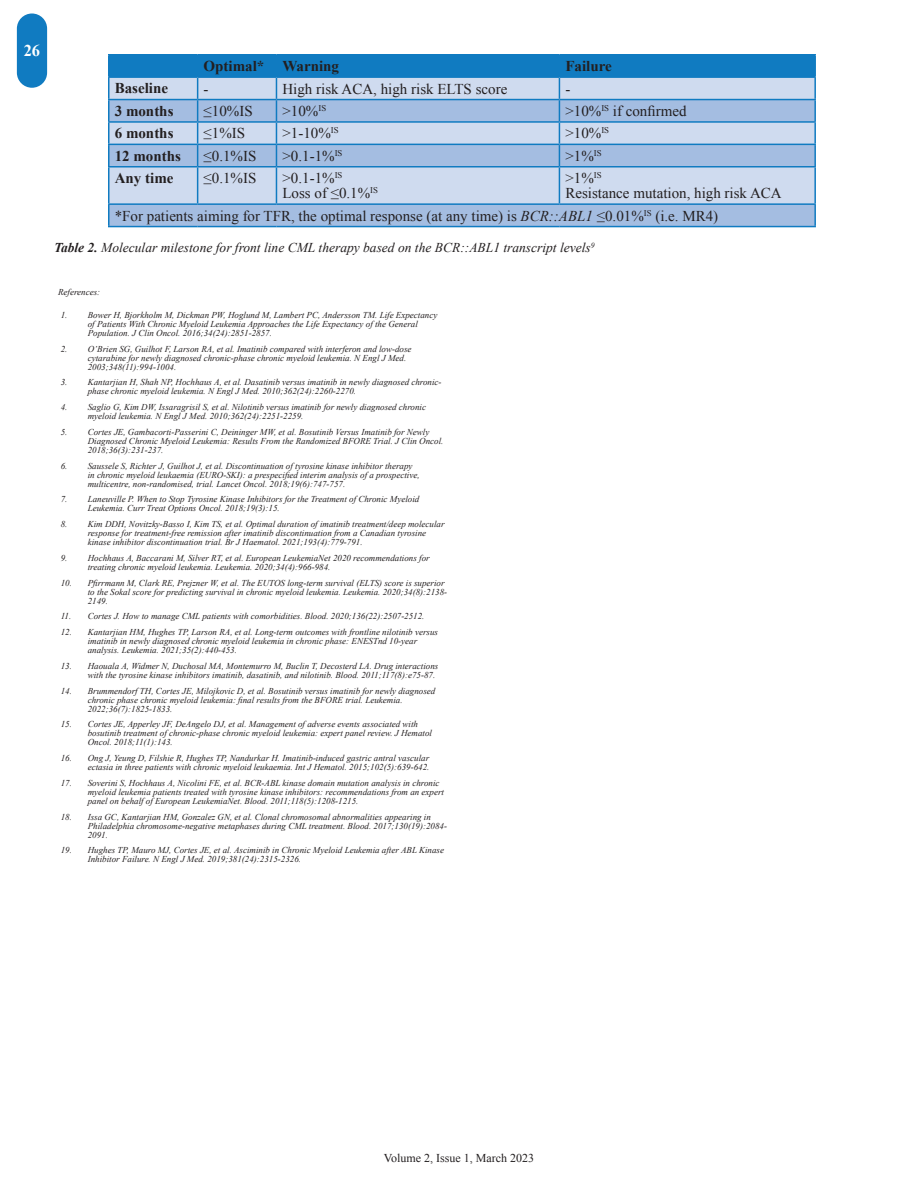
<style>
.page{position:relative;width:918px;height:1188px;background:#fff}
.page>*{position:absolute;margin:0;border:0;box-sizing:border-box;transform-origin:0 0}
.t1{font:700 16.5px "Times New Roman";color:#fff}
.t2{font:15px "Times New Roman";color:#231f20}
.t3{font:700 15px "Times New Roman";color:#231f20}
.t4{font:italic 13.5px "Times New Roman";color:#231f20}
.t5{font:12px "Times New Roman";color:#231f20}
.text{font:italic 9px/9px "Times New Roman";color:#231f20}
.s1{font-style:italic}
.s2{font-weight:700}
</style>
<div class="page">
<div style="left:17px;top:14px;width:30px;height:74px;background:#107bc1;border-radius:15px"></div>
<svg style="left:110px;top:168px;width:704px;height:58px;background:#becfe9"></svg>
<hr style="left:108px;top:205px;width:2px;height:21px;background:#107bc1">
<hr style="left:814px;top:205px;width:2px;height:21px;background:#107bc1">
<hr style="left:108px;top:226px;width:90px;height:1px;background:#107bc1">
<hr style="left:198px;top:226px;width:78px;height:1px;background:#107bc1">
<hr style="left:276px;top:226px;width:283px;height:1px;background:#107bc1">
<hr style="left:559px;top:226px;width:257px;height:1px;background:#107bc1">
<hr style="left:108px;top:54px;width:90px;height:2px;background:#107bc1">
<hr style="left:108px;top:55px;width:2px;height:21px;background:#107bc1">
<hr style="left:198px;top:54px;width:78px;height:2px;background:#107bc1">
<hr style="left:276px;top:54px;width:283px;height:2px;background:#107bc1">
<hr style="left:559px;top:54px;width:257px;height:2px;background:#107bc1">
<hr style="left:814px;top:55px;width:2px;height:21px;background:#107bc1">
<hr style="left:108px;top:76px;width:90px;height:2px;background:#107bc1">
<hr style="left:108px;top:78px;width:2px;height:21px;background:#107bc1">
<hr style="left:559px;top:76px;width:257px;height:2px;background:#107bc1">
<hr style="left:814px;top:78px;width:2px;height:21px;background:#107bc1">
<hr style="left:108px;top:99px;width:90px;height:1px;background:#107bc1">
<hr style="left:108px;top:100px;width:2px;height:21px;background:#107bc1">
<hr style="left:559px;top:99px;width:257px;height:1px;background:#107bc1">
<hr style="left:814px;top:100px;width:2px;height:21px;background:#107bc1">
<hr style="left:108px;top:121px;width:90px;height:2px;background:#107bc1">
<hr style="left:108px;top:123px;width:2px;height:21px;background:#107bc1">
<hr style="left:559px;top:121px;width:257px;height:2px;background:#107bc1">
<hr style="left:814px;top:123px;width:2px;height:21px;background:#107bc1">
<hr style="left:108px;top:144px;width:90px;height:1px;background:#107bc1">
<hr style="left:108px;top:145px;width:2px;height:21px;background:#107bc1">
<hr style="left:559px;top:144px;width:257px;height:1px;background:#107bc1">
<svg style="left:109px;top:56px;width:706px;height:110px;background:#8fb8de"></svg>
<hr style="left:814px;top:145px;width:2px;height:21px;background:#107bc1">
<hr style="left:108px;top:166px;width:90px;height:2px;background:#107bc1">
<hr style="left:108px;top:168px;width:2px;height:35px;background:#107bc1">
<hr style="left:198px;top:166px;width:78px;height:2px;background:#107bc1">
<hr style="left:197px;top:168px;width:1px;height:35px;background:#107bc1">
<hr style="left:276px;top:166px;width:283px;height:2px;background:#107bc1">
<hr style="left:276px;top:168px;width:1px;height:35px;background:#107bc1">
<hr style="left:559px;top:166px;width:257px;height:2px;background:#107bc1">
<hr style="left:559px;top:168px;width:1px;height:35px;background:#107bc1">
<hr style="left:814px;top:168px;width:2px;height:35px;background:#107bc1">
<hr style="left:108px;top:203px;width:90px;height:2px;background:#107bc1">
<hr style="left:198px;top:203px;width:78px;height:2px;background:#107bc1">
<hr style="left:276px;top:203px;width:283px;height:2px;background:#107bc1">
<hr style="left:559px;top:203px;width:257px;height:2px;background:#107bc1">
<h1 class="t1" style="left:24px;top:39px;width:18px">26</h1>
<p class="t3" style="left:204px;top:56px;width:62px">Optimal*</p>
<p class="t3" style="left:282px;top:56px;width:58px">Warning</p>
<p class="t3" style="left:565px;top:56px;width:48px">Failure</p>
<p class="t3" style="left:115px;top:78px;width:55px">Baseline</p>
<p class="t2" style="left:204px;top:78px;width:6px">-</p>
<p class="t2" style="left:282px;top:78px;width:226px">High risk ACA, high risk ELTS score</p>
<p class="t2" style="left:565px;top:78px;width:6px">-</p>
<p class="t3" style="left:115px;top:100px;width:60px">3 months</p>
<p class="t2" style="left:204px;top:101px;width:51px">≤10%IS</p>
<p class="t2" style="left:282px;top:101px;width:45px">&gt;10%<sup>IS</sup></p>
<p class="t2" style="left:565px;top:101px;width:123px">&gt;10%<sup>IS</sup> if confirmed</p>
<p class="t3" style="left:115px;top:123px;width:60px">6 months</p>
<p class="t2" style="left:204px;top:123px;width:43px">≤1%IS</p>
<p class="t2" style="left:282px;top:123px;width:58px">&gt;1-10%<sup>IS</sup></p>
<p class="t2" style="left:565px;top:123px;width:45px">&gt;10%<sup>IS</sup></p>
<p class="t3" style="left:115px;top:145px;width:68px">12 months</p>
<p class="t2" style="left:204px;top:146px;width:54px">≤0.1%IS</p>
<p class="t2" style="left:282px;top:146px;width:61px">&gt;0.1-1%<sup>IS</sup></p>
<p class="t2" style="left:565px;top:146px;width:38px">&gt;1%<sup>IS</sup></p>
<p class="t3" style="left:115px;top:168px;width:60px">Any time</p>
<p class="t2" style="left:204px;top:168px;width:54px">≤0.1%IS</p>
<p class="t2" style="left:282px;top:168px;width:61px">&gt;0.1-1%<sup>IS</sup></p>
<p class="t2" style="left:282px;top:183px;width:97px">Loss of ≤0.1%<sup>IS</sup></p>
<p class="t2" style="left:565px;top:168px;width:38px">&gt;1%<sup>IS</sup></p>
<p class="t2" style="left:565px;top:183px;width:218px">Resistance mutation, high risk ACA</p>
<p class="t2" style="left:115px;top:205px;width:605px">*For patients aiming for TFR, the optimal response (at any time) is <span class="s1">BCR::ABL1</span> ≤0.01%<sup>IS</sup> (i.e. MR4)</p>
<p class="t4" style="left:54px;top:238px;width:542px"><span class="s2">Table 2.</span> Molecular milestone for front line CML therapy based on the BCR::ABL1 transcript levels<sup>9</sup></p>
<p class="text" style="left:58px;top:288px;width:44px">References:</p>
<p class="text" style="left:88px;top:310px;width:351px;text-indent:-27px">1. Bower H, Bjorkholm M, Dickman PW, Hoglund M, Lambert PC, Andersson TM. Life Expectancy of Patients With Chronic Myeloid Leukemia Approaches the Life Expectancy of the General<br>Population. J Clin Oncol. 2016;34(24):2851-2857.</p>
<p class="text" style="left:88px;top:344px;width:325px;text-indent:-27px">2. O’Brien SG, Guilhot F, Larson RA, et al. Imatinib compared with interferon and low-dose cytarabine for newly diagnosed chronic-phase chronic myeloid leukemia. N Engl J Med.<br>2003;348(11):994-1004.</p>
<p class="text" style="left:88px;top:378px;width:355px;text-indent:-27px">3. Kantarjian H, Shah NP, Hochhaus A, et al. Dasatinib versus imatinib in newly diagnosed chronic&shy;phase chronic myeloid leukemia. N Engl J Med. 2010;362(24):2260-2270.</p>
<p class="text" style="left:88px;top:403px;width:340px;text-indent:-27px">4. Saglio G, Kim DW, Issaragrisil S, et al. Nilotinib versus imatinib for newly diagnosed chronic myeloid leukemia. N Engl J Med. 2010;362(24):2251-2259.</p>
<p class="text" style="left:88px;top:427px;width:357px;text-indent:-27px">5. Cortes JE, Gambacorti-Passerini C, Deininger MW, et al. Bosutinib Versus Imatinib for Newly<br>Diagnosed Chronic Myeloid Leukemia: Results From the Randomized BFORE Trial. J Clin Oncol.<br>2018;36(3):231-237.</p>
<p class="text" style="left:88px;top:461px;width:333px;text-indent:-27px">6. Saussele S, Richter J, Guilhot J, et al. Discontinuation of tyrosine kinase inhibitor therapy in chronic myeloid leukaemia (EURO-SKI): a prespecified interim analysis of a prospective, multicentre, non-randomised, trial. Lancet Oncol. 2018;19(6):747-757.</p>
<p class="text" style="left:88px;top:495px;width:333px;text-indent:-27px">7. Laneuville P. When to Stop Tyrosine Kinase Inhibitors for the Treatment of Chronic Myeloid<br>Leukemia. Curr Treat Options Oncol. 2018;19(3):15.</p>
<p class="text" style="left:88px;top:520px;width:358px;text-indent:-27px">8. Kim DDH, Novitzky-Basso I, Kim TS, et al. Optimal duration of imatinib treatment/deep molecular response for treatment-free remission after imatinib discontinuation from a Canadian tyrosine kinase inhibitor discontinuation trial. Br J Haematol. 2021;193(4):779-791.</p>
<p class="text" style="left:88px;top:553px;width:343px;text-indent:-27px">9. Hochhaus A, Baccarani M, Silver RT, et al. European LeukemiaNet 2020 recommendations for treating chronic myeloid leukemia. Leukemia. 2020;34(4):966-984.</p>
<p class="text" style="left:88px;top:578px;width:361px;text-indent:-27px">10. Pfirrmann M, Clark RE, Prejzner W, et al. The EUTOS long-term survival (ELTS) score is superior to the Sokal score for predicting survival in chronic myeloid leukemia. Leukemia. 2020;34(8):2138-<br>2149.</p>
<p class="text" style="left:61px;top:612px;width:365px">11. Cortes J. How to manage CML patients with comorbidities. Blood. 2020;136(22):2507-2512.</p>
<p class="text" style="left:88px;top:628px;width:352px;text-indent:-27px">12. Kantarjian HM, Hughes TP, Larson RA, et al. Long-term outcomes with frontline nilotinib versus imatinib in newly diagnosed chronic myeloid leukemia in chronic phase: ENESTnd 10-year analysis. Leukemia. 2021;35(2):440-453.</p>
<p class="text" style="left:88px;top:661px;width:352px;text-indent:-27px">13. Haouala A, Widmer N, Duchosal MA, Montemurro M, Buclin T, Decosterd LA. Drug interactions with the tyrosine kinase inhibitors imatinib, dasatinib, and nilotinib. Blood. 2011;117(8):e75-87.</p>
<p class="text" style="left:88px;top:686px;width:349px;text-indent:-27px">14. Brummendorf TH, Cortes JE, Milojkovic D, et al. Bosutinib versus imatinib for newly diagnosed chronic phase chronic myeloid leukemia: final results from the BFORE trial. Leukemia.<br>2022;36(7):1825-1833.</p>
<p class="text" style="left:88px;top:720px;width:346px;text-indent:-27px">15. Cortes JE, Apperley JF, DeAngelo DJ, et al. Management of adverse events associated with bosutinib treatment of chronic-phase chronic myeloid leukemia: expert panel review. J Hematol<br>Oncol. 2018;11(1):143.</p>
<p class="text" style="left:61px;top:754px;width:370px;text-align:right">16. Ong J, Yeung D, Filshie R, Hughes TP, Nandurkar H. Imatinib-induced gastric antral vascular ectasia in three patients with chronic myeloid leukaemia. Int J Hematol. 2015;102(5):639-642.</p>
<p class="text" style="left:88px;top:778px;width:358px;text-indent:-27px">17. Soverini S, Hochhaus A, Nicolini FE, et al. BCR-ABL kinase domain mutation analysis in chronic myeloid leukemia patients treated with tyrosine kinase inhibitors: recommendations from an expert panel on behalf of European LeukemiaNet. Blood. 2011;118(5):1208-1215.</p>
<p class="text" style="left:88px;top:812px;width:361px;text-indent:-27px">18. Issa GC, Kantarjian HM, Gonzalez GN, et al. Clonal chromosomal abnormalities appearing in<br>Philadelphia chromosome-negative metaphases during CML treatment. Blood. 2017;130(19):2084-<br>2091.</p>
<p class="text" style="left:88px;top:846px;width:358px;text-indent:-27px">19. Hughes TP, Mauro MJ, Cortes JE, et al. Asciminib in Chronic Myeloid Leukemia after ABL Kinase<br>Inhibitor Failure. N Engl J Med. 2019;381(24):2315-2326.</p>
<h3 class="t5" style="left:384px;top:1150px;width:152px">Volume 2, Issue 1, March 2023</h3>
</div>
